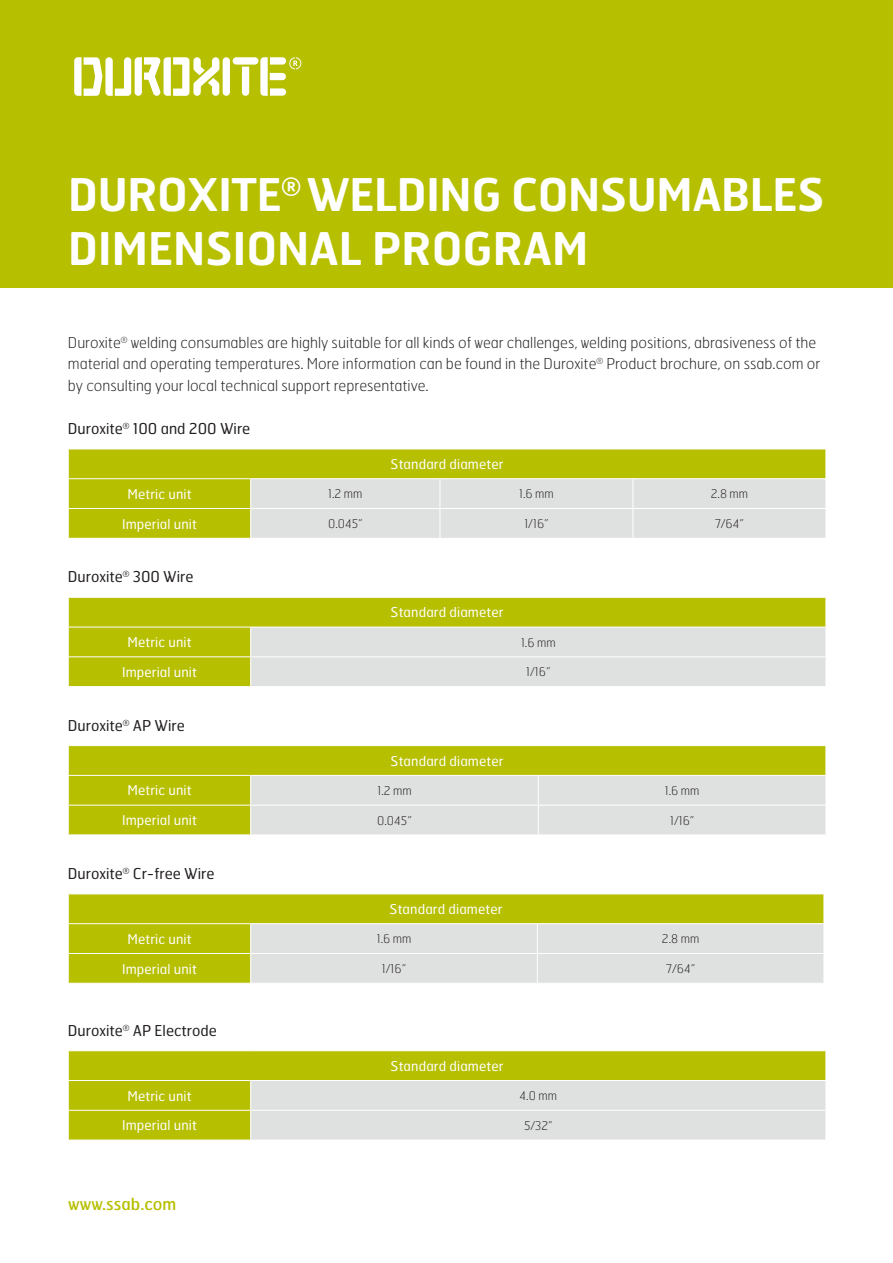
<style>
.page{position:relative;width:893px;height:1263px;background:#fff}
.page>*{position:absolute;margin:0;border:0;box-sizing:border-box;transform-origin:0 0}
.t1{font:600 45px "Hermes FB";letter-spacing:-.01em;color:#fff}
.t2{font:16.5px "Hermes FB";color:#b6bf00}
.t3{font:100 15px/21.8px "Hermes FB";color:#231f20}
.t4{font:15px "Hermes FB";color:#231f20}
.Body{font:13.5px "Hermes FB";letter-spacing:.01em;color:#fff}
.Body-2{font:100 12px "Hermes FB";color:#231f20}
</style>
<div class="page">
<div style="left:0;top:0;width:893px;height:288px;background:#b6bf00"></div>
<div style="left:223px;top:57px;width:7px;height:39px;background:#fff;border-radius:4px"></div>
<svg style="left:74px;top:57px;width:145px;height:39px"></svg>
<svg style="left:233px;top:57px;width:68px;height:39px"></svg>
<div style="left:69px;top:450px;width:181px;height:88px;background:#b6bf00"></div>
<hr style="left:68px;top:508px;width:183px;height:1px;background:#fff">
<svg style="left:250px;top:450px;width:576px;height:88px;background:#d2d698"></svg>
<svg style="left:68px;top:449px;width:1px;height:89px"></svg>
<hr style="left:68px;top:478px;width:183px;height:1px;background:#fff">
<hr style="left:251px;top:478px;width:189px;height:1px;background:#fff">
<hr style="left:440px;top:478px;width:193px;height:1px;background:#fff">
<hr style="left:633px;top:478px;width:193px;height:1px;background:#fff">
<div style="left:69px;top:598px;width:181px;height:88px;background:#b6bf00"></div>
<hr style="left:68px;top:656px;width:183px;height:1px;background:#fff">
<svg style="left:250px;top:598px;width:576px;height:89px;background:#d2d698"></svg>
<svg style="left:68px;top:598px;width:1px;height:88px"></svg>
<hr style="left:68px;top:627px;width:183px;height:1px;background:#fff">
<hr style="left:251px;top:627px;width:575px;height:1px;background:#fff">
<div style="left:69px;top:746px;width:181px;height:88px;background:#b6bf00"></div>
<hr style="left:68px;top:805px;width:183px;height:1px;background:#fff">
<svg style="left:250px;top:746px;width:576px;height:89px;background:#d2d697"></svg>
<svg style="left:68px;top:746px;width:1px;height:88px"></svg>
<hr style="left:68px;top:775px;width:183px;height:1px;background:#fff">
<hr style="left:251px;top:775px;width:287px;height:1px;background:#fff">
<hr style="left:538px;top:775px;width:288px;height:1px;background:#fff">
<div style="left:69px;top:894px;width:181px;height:89px;background:#b6bf00"></div>
<hr style="left:68px;top:953px;width:183px;height:1px;background:#fff">
<svg style="left:250px;top:894px;width:574px;height:89px;background:#d2d597"></svg>
<svg style="left:68px;top:894px;width:1px;height:89px"></svg>
<hr style="left:68px;top:923px;width:183px;height:1px;background:#fff">
<hr style="left:251px;top:923px;width:286px;height:1px;background:#fff">
<hr style="left:537px;top:923px;width:287px;height:1px;background:#fff">
<div style="left:69px;top:1051px;width:181px;height:89px;background:#b6bf00"></div>
<hr style="left:68px;top:1110px;width:183px;height:1px;background:#fff">
<svg style="left:250px;top:1051px;width:576px;height:89px;background:#d2d697"></svg>
<svg style="left:68px;top:1051px;width:1px;height:89px"></svg>
<hr style="left:68px;top:1080px;width:183px;height:1px;background:#fff">
<hr style="left:251px;top:1080px;width:575px;height:1px;background:#fff">
<p class="t1" style="left:68px;top:165px;width:758px">DUROXITE<sup>®</sup> WELDING CONSUMABLES</p>
<p class="t1" style="left:68px;top:219px;width:522px">DIMENSIONAL PROGRAM</p>
<p class="t3" style="left:68px;top:331px;width:754px">Duroxite<sup>®</sup> welding consumables are highly suitable for all kinds of wear challenges, welding positions, abrasiveness of the material and operating temperatures. More information can be found in the Duroxite<sup>®</sup> Product brochure, on ssab.com or by consulting your local technical support representative.</p>
<p class="t4" style="left:68px;top:419px;width:184px">Duroxite<sup>®</sup> 100 and 200 Wire</p>
<p class="Body" style="left:391px;top:456px;width:115px">Standard diameter</p>
<p class="Body" style="left:127px;top:485px;width:66px">Metric unit</p>
<p class="Body-2" style="left:328px;top:486px;width:36px">1.2 mm</p>
<p class="Body-2" style="left:519px;top:486px;width:36px">1.6 mm</p>
<p class="Body-2" style="left:711px;top:486px;width:39px">2.8 mm</p>
<p class="Body" style="left:122px;top:515px;width:76px">Imperial unit</p>
<p class="Body-2" style="left:328px;top:516px;width:36px">0.045”</p>
<p class="Body-2" style="left:524px;top:516px;width:26px">1/16”</p>
<p class="Body-2" style="left:715px;top:516px;width:30px">7/64”</p>
<p class="t4" style="left:68px;top:567px;width:127px">Duroxite<sup>®</sup> 300 Wire</p>
<p class="Body" style="left:391px;top:604px;width:115px">Standard diameter</p>
<p class="Body" style="left:127px;top:634px;width:66px">Metric unit</p>
<p class="Body-2" style="left:521px;top:635px;width:36px">1.6 mm</p>
<p class="Body" style="left:122px;top:663px;width:76px">Imperial unit</p>
<p class="Body-2" style="left:526px;top:664px;width:26px">1/16”</p>
<p class="t4" style="left:68px;top:716px;width:119px">Duroxite<sup>®</sup> AP Wire</p>
<p class="Body" style="left:391px;top:752px;width:115px">Standard diameter</p>
<p class="Body" style="left:127px;top:782px;width:66px">Metric unit</p>
<p class="Body-2" style="left:377px;top:783px;width:36px">1.2 mm</p>
<p class="Body-2" style="left:665px;top:783px;width:36px">1.6 mm</p>
<p class="Body" style="left:122px;top:812px;width:76px">Imperial unit</p>
<p class="Body-2" style="left:377px;top:813px;width:36px">0.045”</p>
<p class="Body-2" style="left:670px;top:813px;width:26px">1/16”</p>
<p class="t4" style="left:68px;top:864px;width:148px">Duroxite<sup>®</sup> Cr-free Wire</p>
<p class="Body" style="left:390px;top:900px;width:115px">Standard diameter</p>
<p class="Body" style="left:127px;top:930px;width:66px">Metric unit</p>
<p class="Body-2" style="left:377px;top:931px;width:36px">1.6 mm</p>
<p class="Body-2" style="left:662px;top:931px;width:39px">2.8 mm</p>
<p class="Body" style="left:122px;top:960px;width:76px">Imperial unit</p>
<p class="Body-2" style="left:382px;top:961px;width:26px">1/16”</p>
<p class="Body-2" style="left:666px;top:961px;width:30px">7/64”</p>
<p class="t4" style="left:68px;top:1021px;width:151px">Duroxite<sup>®</sup> AP Electrode</p>
<p class="Body" style="left:391px;top:1057px;width:115px">Standard diameter</p>
<p class="Body" style="left:127px;top:1087px;width:66px">Metric unit</p>
<p class="Body-2" style="left:520px;top:1088px;width:39px">4.0 mm</p>
<p class="Body" style="left:122px;top:1117px;width:76px">Imperial unit</p>
<p class="Body-2" style="left:524px;top:1118px;width:30px">5/32”</p>
<p class="t2" style="left:68px;top:1193px;width:110px">www.ssab.com</p>
</div>
